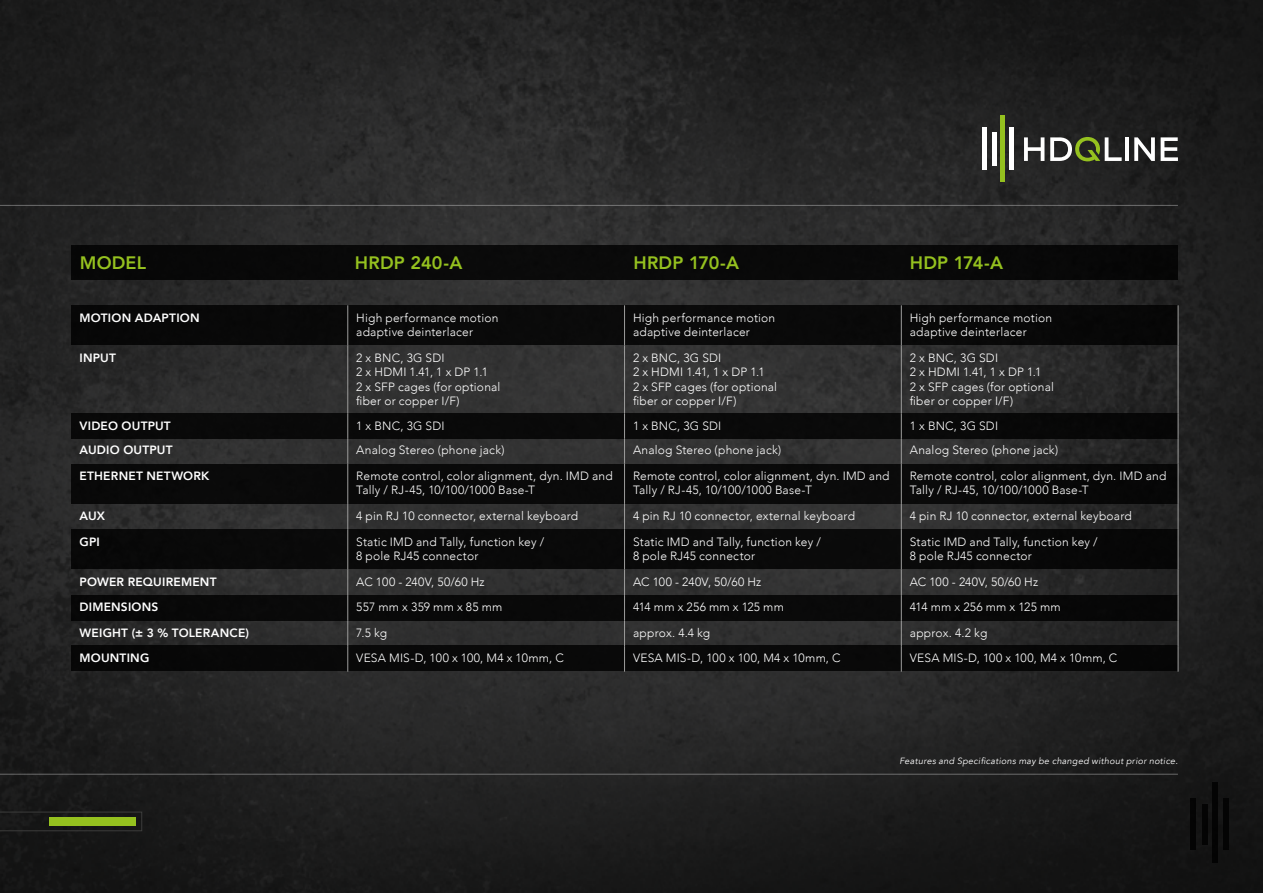
<style>
.page{position:relative;width:1263px;height:893px;background:#fff}
.page>*{position:absolute;margin:0;border:0;box-sizing:border-box;transform-origin:0 0}
.t1{font:800 18px "Avenir";letter-spacing:.01em;color:#95c11f}
.t2{font:300 12px/14.4px "Avenir";letter-spacing:.015em;color:#fff}
.t3{font:800 12px "Avenir";letter-spacing:.015em;color:#fff}
.t4{font:italic 9px "Avenir";letter-spacing:.035em;color:#fff}
</style>
<div class="page">
<img style="left:0;top:0;width:1263px;height:893px">
<div style="left:71px;top:413px;width:1107px;height:25px;background:#090909"></div>
<div style="left:71px;top:595px;width:1107px;height:26px;background:#090909"></div>
<div style="left:71px;top:646px;width:1107px;height:25px;background:#080809"></div>
<div style="left:71px;top:464px;width:1107px;height:40px;background:#090909"></div>
<div style="left:71px;top:529px;width:1107px;height:40px;background:#090909"></div>
<svg style="left:0;top:812px;width:142px;height:19px;background:#20221a"></svg>
<div style="left:49px;top:817px;width:86px;height:8px;background:#95c11f"></div>
<hr style="left:0;top:774px;width:1178px;height:1px;background:#fff">
<hr style="left:0;top:205px;width:1178px;height:1px;background:#fff">
<svg style="left:1024px;top:137px;width:20px;height:24px"></svg>
<hr style="left:1125px;top:137px;width:3px;height:24px;background:#fff">
<svg style="left:1134px;top:137px;width:44px;height:24px"></svg>
<svg style="left:1050px;top:137px;width:72px;height:24px"></svg>
<div style="left:1000px;top:115px;width:5px;height:67px;background:#95c11f"></div>
<div style="left:991px;top:133px;width:5px;height:33px;background:#fff"></div>
<div style="left:982px;top:127px;width:5px;height:43px;background:#fff"></div>
<div style="left:1009px;top:127px;width:5px;height:43px;background:#fff"></div>
<div style="left:1212px;top:782px;width:6px;height:81px;background:#000"></div>
<div style="left:1202px;top:804px;width:5px;height:40px;background:#000"></div>
<div style="left:1190px;top:798px;width:6px;height:51px;background:#000"></div>
<div style="left:1223px;top:798px;width:6px;height:51px;background:#000"></div>
<div style="left:71px;top:305px;width:1107px;height:40px;background:#090909"></div>
<div style="left:71px;top:245px;width:1106px;height:34px;background:#090909"></div>
<hr style="left:347px;top:305px;width:1px;height:40px;background:#9d9d9c">
<hr style="left:624px;top:305px;width:1px;height:40px;background:#9d9d9c">
<hr style="left:901px;top:305px;width:1px;height:40px;background:#9d9d9c">
<hr style="left:1178px;top:305px;width:1px;height:40px;background:#9d9d9c">
<hr style="left:347px;top:345px;width:1px;height:69px;background:#9d9d9c">
<hr style="left:624px;top:345px;width:1px;height:69px;background:#9d9d9c">
<hr style="left:901px;top:345px;width:1px;height:69px;background:#9d9d9c">
<hr style="left:1178px;top:345px;width:1px;height:69px;background:#9d9d9c">
<svg style="left:347px;top:414px;width:1px;height:50px"></svg>
<svg style="left:624px;top:414px;width:1px;height:50px"></svg>
<svg style="left:901px;top:414px;width:1px;height:50px"></svg>
<svg style="left:1178px;top:414px;width:1px;height:50px"></svg>
<hr style="left:347px;top:464px;width:1px;height:40px;background:#9d9d9c">
<hr style="left:624px;top:464px;width:1px;height:40px;background:#9d9d9c">
<hr style="left:901px;top:464px;width:1px;height:40px;background:#9d9d9c">
<hr style="left:1178px;top:464px;width:1px;height:40px;background:#9d9d9c">
<svg style="left:347px;top:504px;width:1px;height:25px"></svg>
<svg style="left:624px;top:504px;width:1px;height:25px"></svg>
<svg style="left:901px;top:504px;width:1px;height:25px"></svg>
<svg style="left:1178px;top:504px;width:1px;height:25px"></svg>
<hr style="left:347px;top:529px;width:1px;height:41px;background:#9d9d9c">
<hr style="left:624px;top:529px;width:1px;height:41px;background:#9d9d9c">
<hr style="left:901px;top:529px;width:1px;height:41px;background:#9d9d9c">
<hr style="left:1178px;top:529px;width:1px;height:41px;background:#9d9d9c">
<svg style="left:347px;top:570px;width:1px;height:102px"></svg>
<svg style="left:624px;top:570px;width:1px;height:102px"></svg>
<svg style="left:901px;top:570px;width:1px;height:102px"></svg>
<svg style="left:1178px;top:570px;width:1px;height:102px"></svg>
<h1 class="t1" style="left:80px;top:249px;width:68px">MODEL</h1>
<h1 class="t1" style="left:355px;top:249px;width:109px">HRDP 240-A</h1>
<h1 class="t1" style="left:633px;top:249px;width:107px">HRDP 170-A</h1>
<h1 class="t1" style="left:910px;top:249px;width:95px">HDP 174-A</h1>
<p class="t3" style="left:80px;top:308px;width:122px">MOTION ADAPTION</p>
<p class="t2" style="left:356px;top:310px;width:144px">High performance motion adaptive deinterlacer</p>
<p class="t2" style="left:633px;top:310px;width:144px">High performance motion adaptive deinterlacer</p>
<p class="t2" style="left:910px;top:310px;width:144px">High performance motion adaptive deinterlacer</p>
<p class="t3" style="left:80px;top:348px;width:38px">INPUT</p>
<p class="t2" style="left:356px;top:350px;width:146px">2 x BNC, 3G SDI<br>2 x HDMI 1.41, 1 x DP 1.1<br>2 x SFP cages (for optional fiber or copper I/F)</p>
<p class="t2" style="left:633px;top:350px;width:146px">2 x BNC, 3G SDI<br>2 x HDMI 1.41, 1 x DP 1.1<br>2 x SFP cages (for optional fiber or copper I/F)</p>
<p class="t2" style="left:910px;top:350px;width:146px">2 x BNC, 3G SDI<br>2 x HDMI 1.41, 1 x DP 1.1<br>2 x SFP cages (for optional fiber or copper I/F)</p>
<p class="t3" style="left:80px;top:416px;width:93px">VIDEO OUTPUT</p>
<p class="t2" style="left:356px;top:418px;width:90px">1 x BNC, 3G SDI</p>
<p class="t2" style="left:633px;top:418px;width:90px">1 x BNC, 3G SDI</p>
<p class="t2" style="left:910px;top:418px;width:90px">1 x BNC, 3G SDI</p>
<p class="t3" style="left:80px;top:441px;width:95px">AUDIO OUTPUT</p>
<p class="t2" style="left:356px;top:443px;width:150px">Analog Stereo (phone jack)</p>
<p class="t2" style="left:633px;top:443px;width:150px">Analog Stereo (phone jack)</p>
<p class="t2" style="left:910px;top:443px;width:150px">Analog Stereo (phone jack)</p>
<p class="t3" style="left:80px;top:466px;width:131px">ETHERNET NETWORK</p>
<p class="t2" style="left:356px;top:469px;width:258px">Remote control, color alignment, dyn. IMD and<br>Tally / RJ-45, 10/100/1000 Base-T</p>
<p class="t2" style="left:633px;top:469px;width:258px">Remote control, color alignment, dyn. IMD and<br>Tally / RJ-45, 10/100/1000 Base-T</p>
<p class="t2" style="left:910px;top:469px;width:258px">Remote control, color alignment, dyn. IMD and<br>Tally / RJ-45, 10/100/1000 Base-T</p>
<p class="t3" style="left:80px;top:507px;width:27px">AUX</p>
<p class="t2" style="left:356px;top:509px;width:223px">4 pin RJ 10 connector, external keyboard</p>
<p class="t2" style="left:633px;top:509px;width:223px">4 pin RJ 10 connector, external keyboard</p>
<p class="t2" style="left:910px;top:509px;width:223px">4 pin RJ 10 connector, external keyboard</p>
<p class="t3" style="left:80px;top:532px;width:22px">GPI</p>
<p class="t2" style="left:356px;top:534px;width:189px">Static IMD and Tally, function key /<br>8 pole RJ45 connector</p>
<p class="t2" style="left:633px;top:534px;width:189px">Static IMD and Tally, function key /<br>8 pole RJ45 connector</p>
<p class="t2" style="left:910px;top:534px;width:189px">Static IMD and Tally, function key /<br>8 pole RJ45 connector</p>
<p class="t3" style="left:80px;top:572px;width:139px">POWER REQUIREMENT</p>
<p class="t2" style="left:356px;top:574px;width:130px">AC 100 - 240V, 50/60 Hz</p>
<p class="t2" style="left:633px;top:574px;width:130px">AC 100 - 240V, 50/60 Hz</p>
<p class="t2" style="left:910px;top:574px;width:130px">AC 100 - 240V, 50/60 Hz</p>
<p class="t3" style="left:80px;top:598px;width:80px">DIMENSIONS</p>
<p class="t2" style="left:356px;top:600px;width:148px">557 mm x 359 mm x 85 mm</p>
<p class="t2" style="left:633px;top:600px;width:152px">414 mm x 256 mm x 125 mm</p>
<p class="t2" style="left:910px;top:600px;width:152px">414 mm x 256 mm x 125 mm</p>
<p class="t3" style="left:80px;top:623px;width:171px">WEIGHT (± 3 % TOLERANCE)</p>
<p class="t2" style="left:356px;top:625px;width:32px">7.5 kg</p>
<p class="t2" style="left:633px;top:625px;width:79px">approx. 4.4 kg</p>
<p class="t2" style="left:910px;top:625px;width:79px">approx. 4.2 kg</p>
<p class="t3" style="left:80px;top:649px;width:71px">MOUNTING</p>
<p class="t2" style="left:356px;top:651px;width:209px">VESA MIS-D, 100 x 100, M4 x 10mm, C</p>
<p class="t2" style="left:633px;top:651px;width:209px">VESA MIS-D, 100 x 100, M4 x 10mm, C</p>
<p class="t2" style="left:910px;top:651px;width:209px">VESA MIS-D, 100 x 100, M4 x 10mm, C</p>
<p class="t4" style="left:899px;top:756px;width:280px">Features and Specifications may be changed without prior notice.</p>
</div>
